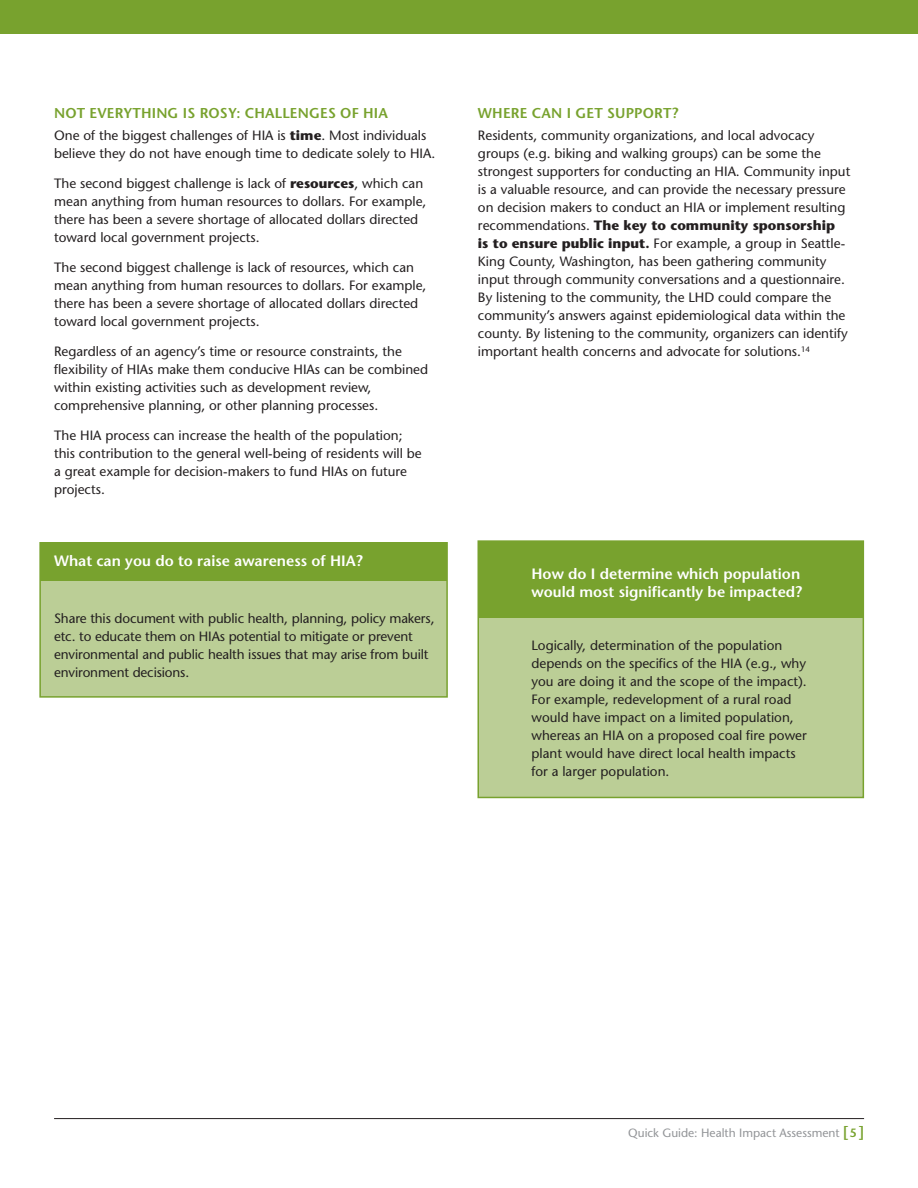
<style>
.page{position:relative;width:918px;height:1188px;background:#fff}
.page>*{position:absolute;margin:0;border:0;box-sizing:border-box;transform-origin:0 0}
.t1{font:600 15px/18px "Stone Sans";color:#fff}
.t2{font:600 14.25px "Stone Sans";letter-spacing:.01em;color:#78a22e}
.t3{font:13.5px/18px "Stone Sans";color:#231f20}
.t4{font:12px "Stone Sans";color:#939598}
.s1{font-weight:700}
.s2{font-weight:600;font-size:15px;color:#78a22e}
.s3{font-weight:600;color:#78a22e}
</style>
<div class="page">
<div style="left:0;top:0;width:918px;height:34px;background:#78a22e"></div>
<hr style="left:54px;top:1118px;width:810px;height:1px;background:#231f20">
<div style="left:478px;top:541px;width:386px;height:257px;background:#bbce96"></div>
<div style="left:477px;top:540px;width:387px;height:258px;border:2px solid #78a22e"></div>
<div style="left:40px;top:543px;width:407px;height:154px;background:#bbce96"></div>
<div style="left:39px;top:542px;width:409px;height:156px;border:2px solid #78a22e"></div>
<div style="left:40px;top:543px;width:407px;height:38px;background:#78a22e"></div>
<div style="left:478px;top:542px;width:386px;height:76px;background:#78a22e"></div>
<p class="t2" style="left:54px;top:107px;width:335px">NOT EVERYTHING IS ROSY: CHALLENGES OF HIA</p>
<p class="t3" style="left:54px;top:128px;width:383px">One of the biggest challenges of HIA is <span class="s1">time</span>. Most individuals believe they do not have enough time to dedicate solely to HIA.</p>
<p class="t3" style="left:54px;top:176px;width:374px">The second biggest challenge is lack of <span class="s1">resources</span>, which can mean anything from human resources to dollars. For example, there has been a severe shortage of allocated dollars directed toward local government projects.</p>
<p class="t3" style="left:54px;top:260px;width:374px">The second biggest challenge is lack of resources, which can mean anything from human resources to dollars. For example, there has been a severe shortage of allocated dollars directed toward local government projects.</p>
<p class="t3" style="left:54px;top:344px;width:376px">Regardless of an agency’s time or resource constraints, the flexibility of HIAs make them conducive HIAs can be combined within existing activities such as development review, comprehensive planning, or other planning processes.</p>
<p class="t3" style="left:54px;top:428px;width:369px">The HIA process can increase the health of the population; this contribution to the general well-being of residents will be a great example for decision-makers to fund HIAs on future projects.</p>
<p class="t1" style="left:54px;top:554px;width:310px">What can you do to raise awareness of HIA?</p>
<p class="t3" style="left:54px;top:611px;width:382px">Share this document with public health, planning, policy makers, etc. to educate them on HIAs potential to mitigate or prevent environmental and public health issues that may arise from built environment decisions.</p>
<p class="t2" style="left:478px;top:107px;width:202px">WHERE CAN I GET SUPPORT?</p>
<p class="t3" style="left:478px;top:128px;width:374px">Residents, community organizations, and local advocacy groups (e.g. biking and walking groups) can be some the strongest supporters for conducting an HIA. Community input is a valuable resource, and can provide the necessary pressure on decision makers to conduct an HIA or implement resulting recommendations. <span class="s1">The key to community sponsorship<br>is to ensure public input.</span> For example, a group in Seattle-King County, Washington, has been gathering community input through community conversations and a questionnaire.<br>By listening to the community, the LHD could compare the community’s answers against epidemiological data within the county. By listening to the community, organizers can identify important health concerns and advocate for solutions.<sup>14</sup></p>
<p class="t1" style="left:531px;top:567px;width:272px">How do I determine which population would most significantly be impacted?</p>
<p class="t3" style="left:531px;top:637px;width:277px">Logically, determination of the population depends on the specifics of the HIA (e.g., why you are doing it and the scope of the impact).<br>For example, redevelopment of a rural road would have impact on a limited population, whereas an HIA on a proposed coal fire power plant would have direct local health impacts for a larger population.</p>
<p class="t4" style="left:628px;top:1128px;width:237px">Quick Guide: Health Impact Assessment <span class="s2">[</span><span class="s3">5</span> <span class="s2">]</span></p>
</div>
